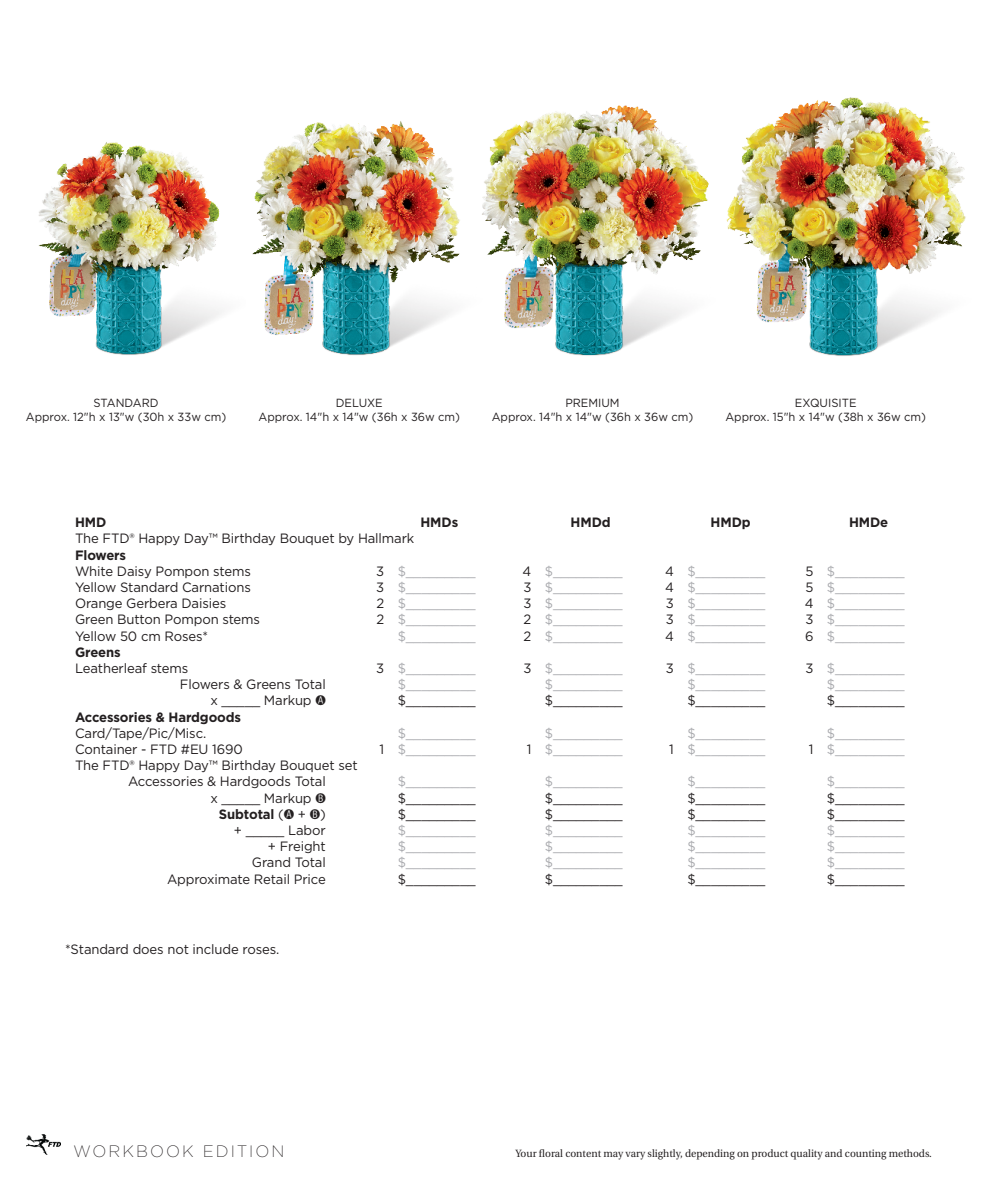
<style>
.page{position:relative;width:986px;height:1188px;background:#fff}
.page>*{position:absolute;margin:0;border:0;box-sizing:border-box;transform-origin:0 0}
.t1{font:200 16.5px "Gotham";letter-spacing:.125em;color:#231f20}
.t2{font:13.5px/16.2px "Gotham";letter-spacing:-.01em;color:#231f20}
.t3{font:13.5px "Gotham";color:#a8a9ad}
.t4{font:700 13.5px "Gotham";letter-spacing:-.01em;color:#231f20}
.t5{font:11.85px "Gotham";color:#231f20;scale:.95 1}
.t6{font:10.5px "Heuristica";color:#231f20}
.s1{font-weight:700}
.s2{color:#231f20}
.s3{font-family:"Ship Code Reversed"}
.s4{font-weight:400}
.s5{font-family:"Ship Code Reversed";font-weight:400}
</style>
<div class="page">
<img style="left:27px;top:1135px;width:33px;height:20px">
<img style="left:38px;top:142px;width:184px;height:213px">
<img style="left:488px;top:105px;width:217px;height:251px">
<img style="left:705px;top:97px;width:261px;height:259px">
<img style="left:252px;top:121px;width:236px;height:234px">
<p class="t5" style="left:94px;top:395px;width:70px">STANDARD</p>
<p class="t5" style="left:26px;top:409px;width:212px">Approx. 12"h x 13"w (30h x 33w cm)</p>
<p class="t5" style="left:336px;top:395px;width:51px">DELUXE</p>
<p class="t5" style="left:258px;top:409px;width:214px">Approx. 14"h x 14"w (36h x 36w cm)</p>
<p class="t5" style="left:565px;top:395px;width:59px">PREMIUM</p>
<p class="t5" style="left:491px;top:409px;width:214px">Approx. 14"h x 14"w (36h x 36w cm)</p>
<p class="t5" style="left:795px;top:395px;width:66px">EXQUISITE</p>
<p class="t5" style="left:725px;top:409px;width:213px">Approx. 15"h x 14"w (38h x 36w cm)</p>
<p class="t4" style="left:420px;top:513px;width:39px">HMDs</p>
<p class="t4" style="left:570px;top:513px;width:42px">HMDd</p>
<p class="t4" style="left:710px;top:513px;width:42px">HMDp</p>
<p class="t4" style="left:849px;top:513px;width:41px">HMDe</p>
<p class="t2" style="left:75px;top:514px;width:341px"><span class="s1">HMD<br></span>The FTD® Happy Day™ Birthday Bouquet by Hallmark</p>
<p class="t4" style="left:75px;top:546px;width:53px">Flowers</p>
<p class="t2" style="left:75px;top:563px;width:177px">White Daisy Pompon stems</p>
<p class="t3" style="left:376px;top:562px;width:101px"><span class="s2">3</span> $_________</p>
<p class="t3" style="left:522px;top:562px;width:102px"><span class="s2">4</span> $_________</p>
<p class="t3" style="left:665px;top:562px;width:102px"><span class="s2">4</span> $_________</p>
<p class="t3" style="left:805px;top:562px;width:101px"><span class="s2">5</span> $_________</p>
<p class="t2" style="left:75px;top:579px;width:177px">Yellow Standard Carnations</p>
<p class="t3" style="left:376px;top:579px;width:101px"><span class="s2">3</span> $_________</p>
<p class="t3" style="left:523px;top:579px;width:101px"><span class="s2">3</span> $_________</p>
<p class="t3" style="left:665px;top:579px;width:102px"><span class="s2">4</span> $_________</p>
<p class="t3" style="left:805px;top:579px;width:101px"><span class="s2">5</span> $_________</p>
<p class="t2" style="left:75px;top:595px;width:153px">Orange Gerbera Daisies</p>
<p class="t3" style="left:376px;top:595px;width:101px"><span class="s2">2</span> $_________</p>
<p class="t3" style="left:523px;top:595px;width:101px"><span class="s2">3</span> $_________</p>
<p class="t3" style="left:666px;top:595px;width:101px"><span class="s2">3</span> $_________</p>
<p class="t3" style="left:804px;top:595px;width:102px"><span class="s2">4</span> $_________</p>
<p class="t2" style="left:75px;top:611px;width:186px">Green Button Pompon stems</p>
<p class="t3" style="left:376px;top:611px;width:101px"><span class="s2">2</span> $_________</p>
<p class="t3" style="left:523px;top:611px;width:101px"><span class="s2">2</span> $_________</p>
<p class="t3" style="left:666px;top:611px;width:101px"><span class="s2">3</span> $_________</p>
<p class="t3" style="left:805px;top:611px;width:101px"><span class="s2">3</span> $_________</p>
<p class="t2" style="left:75px;top:627px;width:134px">Yellow 50 cm Roses*</p>
<p class="t3" style="left:398px;top:627px;width:79px">$_________</p>
<p class="t3" style="left:523px;top:627px;width:101px"><span class="s2">2</span> $_________</p>
<p class="t3" style="left:665px;top:627px;width:102px"><span class="s2">4</span> $_________</p>
<p class="t3" style="left:805px;top:627px;width:101px"><span class="s2">6</span> $_________</p>
<p class="t4" style="left:75px;top:643px;width:47px">Greens</p>
<p class="t2" style="left:75px;top:660px;width:115px">Leatherleaf stems</p>
<p class="t3" style="left:376px;top:660px;width:101px"><span class="s2">3</span> $_________</p>
<p class="t3" style="left:523px;top:660px;width:101px"><span class="s2">3</span> $_________</p>
<p class="t3" style="left:666px;top:660px;width:101px"><span class="s2">3</span> $_________</p>
<p class="t3" style="left:805px;top:660px;width:101px"><span class="s2">3</span> $_________</p>
<p class="t2" style="left:180px;top:676px;width:147px">Flowers &amp; Greens Total</p>
<p class="t3" style="left:398px;top:676px;width:79px">$_________</p>
<p class="t3" style="left:545px;top:676px;width:79px">$_________</p>
<p class="t3" style="left:687px;top:676px;width:79px">$_________</p>
<p class="t3" style="left:827px;top:676px;width:79px">$_________</p>
<p class="t2" style="left:210px;top:692px;width:117px">x _____ Markup <span class="s3">a</span></p>
<p class="t2" style="left:398px;top:692px;width:79px">$_________</p>
<p class="t2" style="left:545px;top:692px;width:79px">$_________</p>
<p class="t2" style="left:687px;top:692px;width:79px">$_________</p>
<p class="t2" style="left:827px;top:692px;width:79px">$_________</p>
<p class="t4" style="left:75px;top:708px;width:167px">Accessories &amp; Hardgoods</p>
<p class="t2" style="left:75px;top:725px;width:133px">Card/Tape/Pic/Misc.</p>
<p class="t3" style="left:398px;top:724px;width:79px">$_________</p>
<p class="t3" style="left:545px;top:724px;width:79px">$_________</p>
<p class="t3" style="left:687px;top:724px;width:79px">$_________</p>
<p class="t3" style="left:827px;top:724px;width:79px">$_________</p>
<p class="t2" style="left:75px;top:741px;width:169px">Container - FTD #EU 1690</p>
<p class="t3" style="left:379px;top:741px;width:97px"><span class="s2">1</span> $_________</p>
<p class="t3" style="left:526px;top:741px;width:97px"><span class="s2">1</span> $_________</p>
<p class="t3" style="left:669px;top:741px;width:97px"><span class="s2">1</span> $_________</p>
<p class="t3" style="left:808px;top:741px;width:97px"><span class="s2">1</span> $_________</p>
<p class="t2" style="left:75px;top:757px;width:284px">The FTD® Happy Day™ Birthday Bouquet set</p>
<p class="t2" style="left:128px;top:773px;width:199px">Accessories &amp; Hardgoods Total</p>
<p class="t3" style="left:398px;top:773px;width:79px">$_________</p>
<p class="t3" style="left:545px;top:773px;width:79px">$_________</p>
<p class="t3" style="left:687px;top:773px;width:79px">$_________</p>
<p class="t3" style="left:827px;top:773px;width:79px">$_________</p>
<p class="t2" style="left:210px;top:789px;width:117px">x _____ Markup <span class="s3">b</span></p>
<p class="t2" style="left:398px;top:789px;width:79px">$_________</p>
<p class="t2" style="left:545px;top:789px;width:79px">$_________</p>
<p class="t2" style="left:687px;top:789px;width:79px">$_________</p>
<p class="t2" style="left:827px;top:789px;width:79px">$_________</p>
<p class="t4" style="left:219px;top:805px;width:108px">Subtotal <span class="s4">(</span><span class="s5">a</span> <span class="s4">+</span> <span class="s5">b</span><span class="s4">)</span></p>
<p class="t2" style="left:398px;top:806px;width:79px">$_________</p>
<p class="t2" style="left:545px;top:806px;width:79px">$_________</p>
<p class="t2" style="left:687px;top:806px;width:79px">$_________</p>
<p class="t2" style="left:827px;top:806px;width:79px">$_________</p>
<p class="t2" style="left:234px;top:822px;width:93px">+ _____ Labor</p>
<p class="t3" style="left:398px;top:822px;width:79px">$_________</p>
<p class="t3" style="left:545px;top:822px;width:79px">$_________</p>
<p class="t3" style="left:687px;top:822px;width:79px">$_________</p>
<p class="t3" style="left:827px;top:822px;width:79px">$_________</p>
<p class="t2" style="left:268px;top:838px;width:59px">+ Freight</p>
<p class="t3" style="left:398px;top:838px;width:79px">$_________</p>
<p class="t3" style="left:545px;top:838px;width:79px">$_________</p>
<p class="t3" style="left:687px;top:838px;width:79px">$_________</p>
<p class="t3" style="left:827px;top:838px;width:79px">$_________</p>
<p class="t2" style="left:252px;top:854px;width:75px">Grand Total</p>
<p class="t3" style="left:398px;top:854px;width:79px">$_________</p>
<p class="t3" style="left:545px;top:854px;width:79px">$_________</p>
<p class="t3" style="left:687px;top:854px;width:79px">$_________</p>
<p class="t3" style="left:827px;top:854px;width:79px">$_________</p>
<p class="t2" style="left:167px;top:870px;width:160px">Approximate Retail Price</p>
<p class="t2" style="left:398px;top:870px;width:79px">$_________</p>
<p class="t2" style="left:545px;top:870px;width:79px">$_________</p>
<p class="t2" style="left:687px;top:870px;width:79px">$_________</p>
<p class="t2" style="left:827px;top:870px;width:79px">$_________</p>
<p class="t2" style="left:65px;top:941px;width:216px">*Standard does not include roses.</p>
<p class="t1" style="left:74px;top:1140px;width:212px">WORKBOOK EDITION</p>
<p class="t6" style="left:515px;top:1145px;width:418px">Your floral content may vary slightly, depending on product quality and counting methods.</p>
</div>
